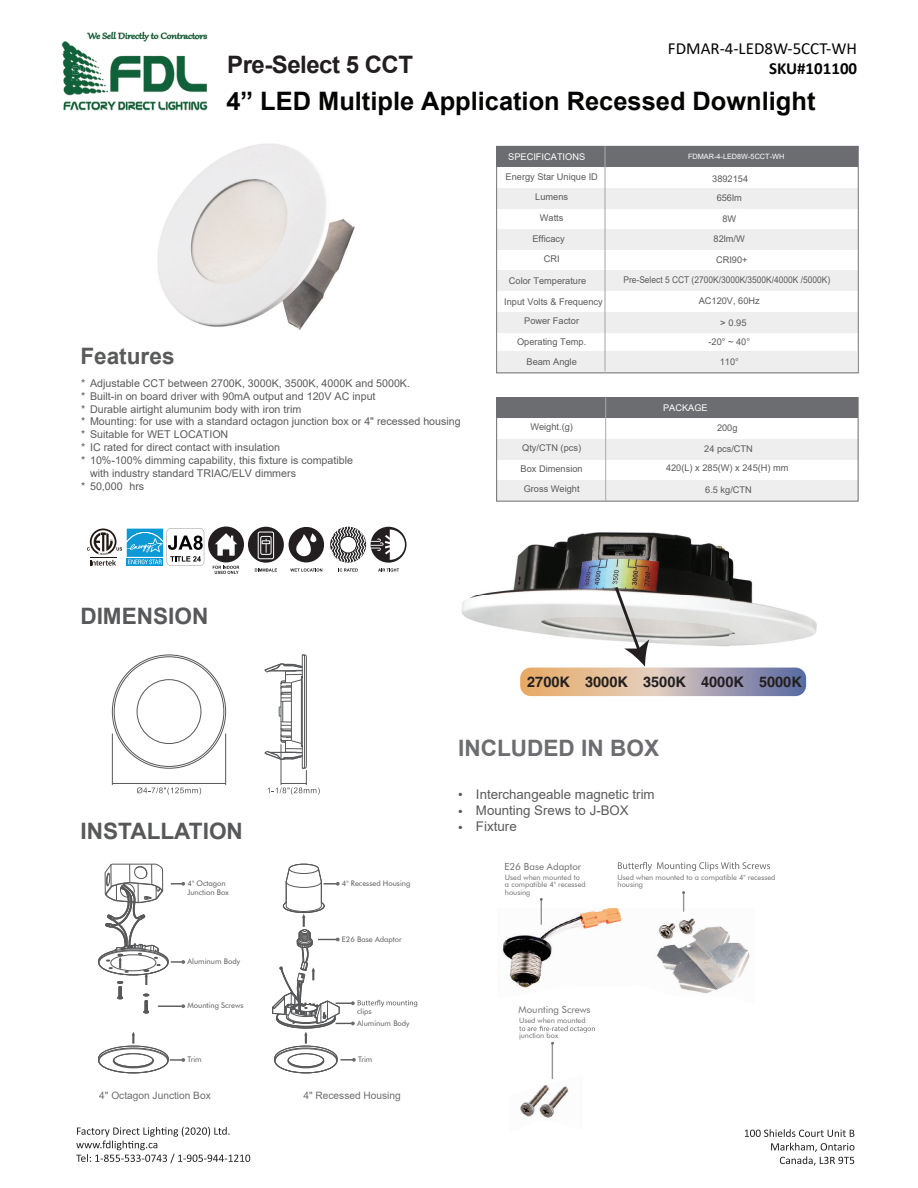
<style>
.page{position:relative;width:918px;height:1188px;background:#fff}
.page>*{position:absolute;margin:0;border:0;box-sizing:border-box;transform-origin:0 0}
.t1{font:700 25.5px "Arial";color:#040503}
.t2{font:700 24px "Arial";letter-spacing:-.02em;color:#231f20}
.t3{font:700 22.65px "Arial";color:#57585a}
.t4{font:700 22.65px "Arial";color:#6c6d70}
.t5{font:700 22.65px "Arial";color:#595a5b}
.t6{font:16.95px "Calibri";color:#040503}
.t7{font:700 16.95px "Calibri";color:#040503}
.t8{font:700 14.55px "Helvetica";color:#231f20}
.t9{font:13.35px/15.8px "Arial";color:#595a5b}
.t10{font:13.35px/15.9px "Arial Unicode MS";color:#595a5b}
.t11{font:10.65px "Arial";color:#595a5b}
.t12{font:10.2px "Arial";color:#6c6d70}
.t13{font:9.75px "Futura BT";color:#6c6d70}
.t14{font:9.3px/19.4px "Arial";color:#595a5b;text-align:center}
.t15{font:9.3px "Arial";color:#595a5b;scale:.9 1}
.t16{font:9.3px "Arial";color:#fff}
.t17{font:7.65px/9.1px "Futura BT";color:#57585a}
.t18{font:7.35px/7.4px "Futura BT";color:#6c6d70}
.t19{font:7.35px "Arial";color:#fff}
.s1{font-family:"Arial Unicode MS"}
</style>
<div class="page">
<div style="left:497px;top:271px;width:361px;height:20px;background:#eeeeef"></div>
<div style="left:498px;top:351px;width:359px;height:21px;background:#eeeeef"></div>
<svg style="left:371px;top:527px;width:36px;height:36px"></svg>
<svg style="left:330px;top:526px;width:75px;height:46px"></svg>
<div style="left:208px;top:527px;width:36px;height:35px;background:#231f20;border-radius:50%"></div>
<svg style="left:215px;top:533px;width:22px;height:22px"></svg>
<svg style="left:213px;top:566px;width:26px;height:8px"></svg>
<svg style="left:290px;top:568px;width:32px;height:4px"></svg>
<div style="left:289px;top:527px;width:35px;height:35px;background:#231f20;border-radius:50%"></div>
<svg style="left:296px;top:533px;width:21px;height:23px"></svg>
<svg style="left:87px;top:528px;width:117px;height:38px"></svg>
<svg style="left:255px;top:569px;width:22px;height:3px"></svg>
<svg style="left:248px;top:527px;width:36px;height:36px"></svg>
<div style="left:258px;top:532px;width:16px;height:27px;border:1px solid #fff;border-radius:2px"></div>
<div style="left:260px;top:536px;width:11px;height:19px;border:1px solid #fff;border-radius:2px"></div>
<svg style="left:262px;top:539px;width:8px;height:14px"></svg>
<img style="left:520px;top:1074px;width:49px;height:44px">
<img style="left:502px;top:908px;width:248px;height:86px">
<svg style="left:540px;top:898px;width:3px;height:27px"></svg>
<svg style="left:682px;top:891px;width:3px;height:21px"></svg>
<svg style="left:618px;top:862px;width:152px;height:9px"></svg>
<hr style="left:552px;top:1044px;width:1px;height:35px;background:#939598">
<svg style="left:519px;top:1026px;width:76px;height:7px"></svg>
<svg style="left:98px;top:864px;width:87px;height:149px"></svg>
<svg style="left:98px;top:1032px;width:87px;height:41px"></svg>
<svg style="left:272px;top:864px;width:145px;height:209px"></svg>
<div style="left:497px;top:147px;width:361px;height:20px;background:#6c6d70"></div>
<div style="left:497px;top:188px;width:361px;height:20px;background:#eeeeef"></div>
<div style="left:497px;top:229px;width:361px;height:21px;background:#eeeeef"></div>
<div style="left:497px;top:312px;width:361px;height:21px;background:#eeeeef"></div>
<div style="left:496px;top:146px;width:363px;height:227px;border:1px solid #6c6d70"></div>
<hr style="left:605px;top:146px;width:1px;height:225px;background:#a8a9ad">
<div style="left:497px;top:398px;width:361px;height:20px;background:#6c6d70"></div>
<div style="left:497px;top:439px;width:361px;height:21px;background:#eeeeef"></div>
<div style="left:497px;top:480px;width:361px;height:21px;background:#eeeeef"></div>
<div style="left:496px;top:397px;width:362px;height:105px;border:1px solid #6c6d70"></div>
<hr style="left:605px;top:398px;width:1px;height:103px;background:#a8a9ad">
<hr style="left:302px;top:655px;width:1px;height:113px;background:#57585a">
<hr style="left:304px;top:655px;width:1px;height:113px;background:#57585a">
<hr style="left:306px;top:657px;width:1px;height:109px;background:#57585a">
<div style="left:137px;top:679px;width:64px;height:65px;border:1px solid #57585a;border-radius:50%"></div>
<svg style="left:264px;top:663px;width:39px;height:97px"></svg>
<hr style="left:112px;top:733px;width:1px;height:52px;background:#57585a">
<hr style="left:112px;top:783px;width:114px;height:1px;background:#57585a">
<svg style="left:137px;top:787px;width:64px;height:8px"></svg>
<hr style="left:225px;top:733px;width:1px;height:52px;background:#57585a">
<hr style="left:281px;top:744px;width:1px;height:41px;background:#57585a">
<svg style="left:268px;top:766px;width:52px;height:29px"></svg>
<img style="left:62px;top:32px;width:146px;height:79px">
<svg style="left:71px;top:66px;width:15px;height:15px"></svg>
<svg style="left:61px;top:32px;width:21px;height:22px"></svg>
<svg style="left:194px;top:32px;width:9px;height:10px"></svg>
<svg style="left:76px;top:1127px;width:174px;height:36px"></svg>
<svg style="left:745px;top:1129px;width:109px;height:8px"></svg>
<svg style="left:771px;top:1143px;width:83px;height:23px"></svg>
<img style="left:158px;top:144px;width:196px;height:186px">
<img style="left:461px;top:532px;width:356px;height:106px">
<svg style="left:520px;top:584px;width:286px;height:112px"></svg>
<h2 class="t2" style="left:227px;top:48px;width:188px">Pre-Select 5 CCT</h2>
<h3 class="t6" style="left:668px;top:36px;width:191px">FDMAR-4-LED8W-5CCT-WH</h3>
<h3 class="t7" style="left:769px;top:56px;width:90px">SKU#101100</h3>
<h1 class="t1" style="left:226px;top:83px;width:591px">4” LED Multiple Application Recessed Downlight</h1>
<h3 class="t5" style="left:80px;top:340px;width:96px">Features</h3>
<p class="t11" style="left:81px;top:376px;width:330px"><span class="s1">*</span> Adjustable CCT between 2700K, 3000K, 3500K, 4000K and 5000K.</p>
<p class="t11" style="left:81px;top:389px;width:296px"><span class="s1">*</span> Built-in on board driver with 90mA output and 120V AC input</p>
<p class="t11" style="left:81px;top:402px;width:222px"><span class="s1">*</span> Durable airtight alumunim body with iron trim</p>
<p class="t11" style="left:81px;top:414px;width:381px"><span class="s1">*</span> Mounting: for use with a standard octagon junction box or 4" recessed housing</p>
<p class="t11" style="left:81px;top:427px;width:149px"><span class="s1">*</span> Suitable for WET LOCATION</p>
<p class="t11" style="left:81px;top:440px;width:200px"><span class="s1">*</span> IC rated for direct contact with insulation</p>
<p class="t11" style="left:81px;top:453px;width:273px"><span class="s1">*</span> 10%-100% dimming capability, this fixture is compatible</p>
<p class="t11" style="left:90px;top:466px;width:207px">with industry standard TRIAC/ELV dimmers</p>
<p class="t11" style="left:81px;top:479px;width:65px"><span class="s1">*</span> 50,000 hrs</p>
<h3 class="t3" style="left:80px;top:600px;width:130px">DIMENSION</h3>
<p class="t16" style="left:508px;top:150px;width:78px">SPECIFICATIONS</p>
<p class="t14" style="left:535px;top:187px;width:34px">Lumens</p>
<p class="t14" style="left:540px;top:208px;width:25px">Watts</p>
<p class="t14" style="left:544px;top:249px;width:17px">CRI</p>
<p class="t14" style="left:504px;top:292px;width:100px">Input Volts &amp; Frequency<br>Power Factor</p>
<p class="t14" style="left:517px;top:332px;width:71px">Operating Temp.</p>
<p class="t14" style="left:527px;top:352px;width:52px">Beam Angle</p>
<p class="t19" style="left:688px;top:151px;width:98px">FDMAR-4-LED8W-5CCT-WH</p>
<p class="t14" style="left:506px;top:167px;width:94px">Energy Star Unique ID</p>
<p class="t14" style="left:712px;top:169px;width:37px">3892154</p>
<p class="t14" style="left:717px;top:188px;width:27px">656lm</p>
<p class="t14" style="left:722px;top:209px;width:15px">8W</p>
<p class="t14" style="left:714px;top:229px;width:33px">82lm/W</p>
<p class="t14" style="left:716px;top:250px;width:33px">CRI90+</p>
<p class="t14" style="left:699px;top:291px;width:63px">AC120V, 60Hz</p>
<p class="t14" style="left:709px;top:313px;width:43px;text-align:left;text-indent:12px"><span class="s1">&gt;</span> 0.95 -20° ~ 40°</p>
<p class="t14" style="left:720px;top:352px;width:21px">110°</p>
<p class="t16" style="left:663px;top:401px;width:46px">PACKAGE</p>
<p class="t14" style="left:532px;top:229px;width:34px">Efficacy</p>
<p class="t14" style="left:509px;top:271px;width:79px">Color Temperature</p>
<p class="t15" style="left:623px;top:274px;width:231px">Pre-Select 5 CCT (2700K/3000K/3500K/4000K /5000K)</p>
<p class="t14" style="left:530px;top:417px;width:44px">Weight.(g)</p>
<p class="t14" style="left:522px;top:438px;width:60px">Qty/CTN (pcs)</p>
<p class="t14" style="left:521px;top:459px;width:64px">Box Dimension</p>
<p class="t14" style="left:524px;top:479px;width:57px">Gross Weight</p>
<p class="t14" style="left:717px;top:418px;width:22px">200g</p>
<p class="t14" style="left:666px;top:439px;width:124px">24 pcs/CTN<br>420(L) x 285(W) x 245(H) mm</p>
<p class="t14" style="left:705px;top:480px;width:48px">6.5 kg/CTN</p>
<h3 class="t8" style="left:527px;top:673px;width:276px">2700K 3000K 3500K 4000K 5000K</h3>
<h3 class="t3" style="left:80px;top:815px;width:164px">INSTALLATION</h3>
<p class="t17" style="left:188px;top:879px;width:43px">4" Octagon<br>Junction Box</p>
<p class="t17" style="left:188px;top:957px;width:54px">Aluminum Body</p>
<p class="t17" style="left:188px;top:1001px;width:58px">Mounting Screws</p>
<p class="t17" style="left:188px;top:1055px;width:16px">Trim</p>
<p class="t17" style="left:342px;top:879px;width:70px">4" Recessed Housing</p>
<p class="t17" style="left:342px;top:934px;width:61px">E26 Base Adaptor</p>
<p class="t17" style="left:357px;top:1007px;width:16px">clips</p>
<p class="t17" style="left:357px;top:1018px;width:54px">Aluminum Body</p>
<p class="t17" style="left:358px;top:1055px;width:16px">Trim</p>
<p class="t12" style="left:99px;top:1088px;width:113px">4" Octagon Junction Box</p>
<p class="t12" style="left:303px;top:1088px;width:99px">4" Recessed Housing</p>
<h3 class="t4" style="left:458px;top:732px;width:202px">INCLUDED IN BOX</h3>
<p class="t9" style="left:458px;top:786px;width:198px"><span class="s1">•</span> Interchangeable magnetic trim</p>
<p class="t10" style="left:458px;top:803px;width:6px">• •</p>
<p class="t9" style="left:476px;top:802px;width:154px">Mounting Srews to J-BOX<br>Fixture</p>
<p class="t13" style="left:504px;top:861px;width:78px">E26 Base Adaptor</p>
<p class="t18" style="left:505px;top:874px;width:82px">Used when mounted to a compatible 4" recessed housing</p>
<p class="t18" style="left:618px;top:874px;width:159px">Used when mounted to a compatible 4" recessed housing</p>
<p class="t13" style="left:519px;top:1004px;width:74px">Mounting Screws</p>
<p class="t18" style="left:519px;top:1012px;width:68px;line-height:15.5px">Used when mounted junction box</p>
</div>
